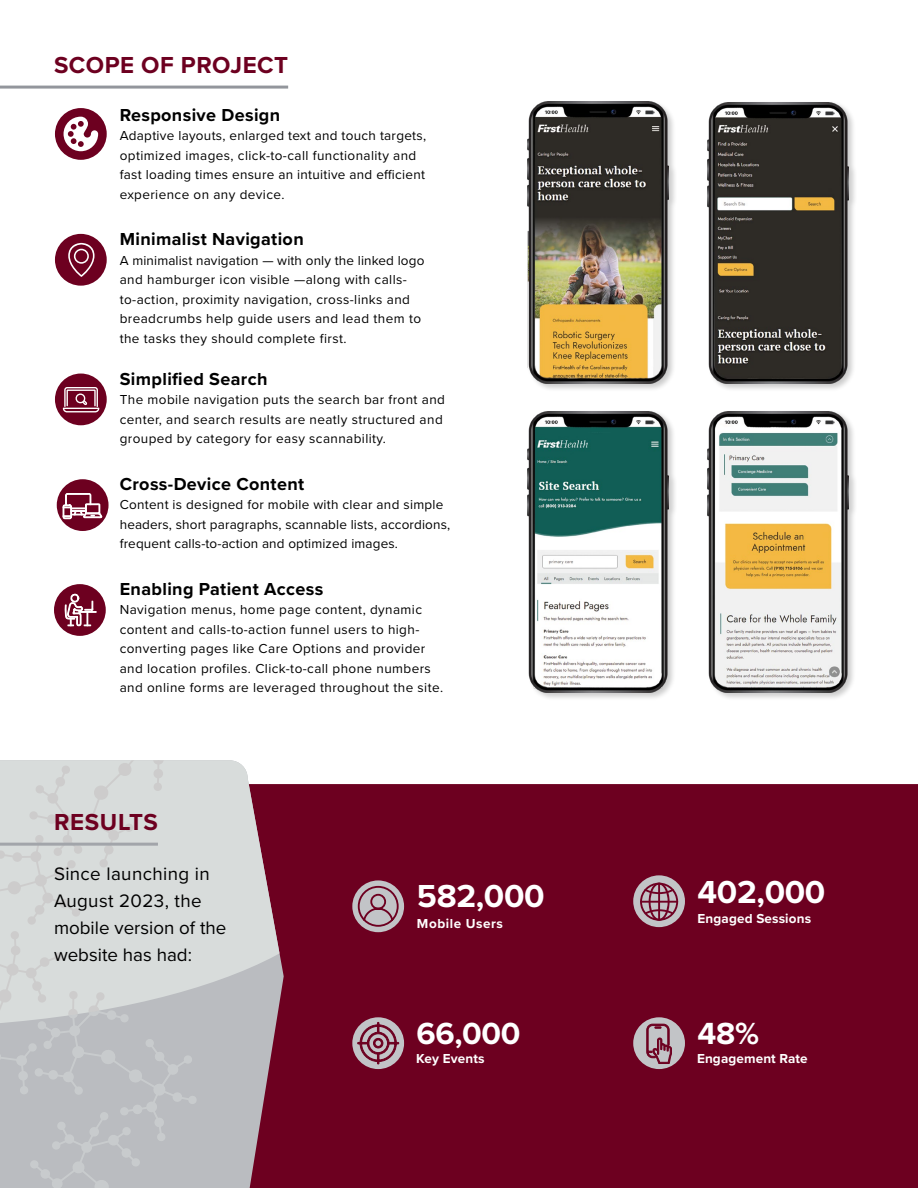
<style>
.page{position:relative;width:918px;height:1188px;background:#fff}
.page>*{position:absolute;margin:0;border:0;box-sizing:border-box;transform-origin:0 0}
.t1{font:700 33px "Proxima Nova";letter-spacing:-.01em;color:#fff}
.t2{font:700 31.65px "Proxima Nova";letter-spacing:-.01em;color:#fff}
.t3{font:700 24px "Proxima Nova";letter-spacing:.02em;color:#6d0020}
.t4{font:18.75px/27px "Proxima Nova";color:#000}
.t5{font:700 18px "Proxima Nova";letter-spacing:.02em;color:#000}
.t6{font:13.5px/19.5px "Proxima Nova";letter-spacing:.03em;color:#000}
.t7{font:13.5px/19.5px "Proxima Nova";letter-spacing:.01em;color:#000}
.t8{font:700 13.5px "Proxima Nova";letter-spacing:.01em;color:#fff}
.t9{font:700 13.5px "Proxima Nova";letter-spacing:.04em;color:#fff}
</style>
<div class="page">
<hr style="left:0;top:86px;width:288px;height:3px;background:#93969c">
<div style="left:248px;top:784px;width:670px;height:404px;background:#6d0020"></div>
<div style="left:55px;top:108px;width:52px;height:52px;background:#6d0020;border-radius:50%"></div>
<svg style="left:64px;top:117px;width:34px;height:34px"></svg>
<div style="left:197px;top:1027px;width:51px;height:161px;background:#babcc0"></div>
<svg style="left:197px;top:760px;width:87px;height:267px;fill:#d8dcdb"></svg>
<svg style="left:0;top:760px;width:197px;height:428px"></svg>
<div style="left:633px;top:875px;width:52px;height:52px;background:#c2c4c7;border-radius:50%"></div>
<div style="left:352px;top:1017px;width:52px;height:52px;background:#c2c4c7;border-radius:50%"></div>
<div style="left:352px;top:880px;width:52px;height:52px;background:#c2c4c7;border-radius:50%"></div>
<div style="left:54px;top:584px;width:52px;height:52px;background:#6d0020;border-radius:50%"></div>
<svg style="left:65px;top:593px;width:32px;height:34px"></svg>
<div style="left:55px;top:374px;width:52px;height:51px;background:#6d0020;border-radius:50%"></div>
<svg style="left:63px;top:387px;width:36px;height:25px"></svg>
<div style="left:55px;top:234px;width:52px;height:52px;background:#6d0020;border-radius:50%"></div>
<svg style="left:68px;top:243px;width:27px;height:34px"></svg>
<div style="left:526px;top:101px;width:152px;height:291px;background:#000;opacity:.2"></div>
<img style="left:528px;top:102px;width:141px;height:281px">
<div style="left:633px;top:1017px;width:52px;height:52px;background:#c2c4c7;border-radius:50%"></div>
<div style="left:57px;top:479px;width:52px;height:52px;background:#6d0020;border-radius:50%"></div>
<svg style="left:63px;top:479px;width:40px;height:40px"></svg>
<div style="left:706px;top:101px;width:152px;height:291px;background:#000;opacity:.2"></div>
<img style="left:707px;top:102px;width:142px;height:281px">
<div style="left:526px;top:410px;width:152px;height:291px;background:#000;opacity:.2"></div>
<img style="left:528px;top:411px;width:141px;height:281px">
<div style="left:706px;top:410px;width:152px;height:291px;background:#000;opacity:.2"></div>
<img style="left:707px;top:411px;width:142px;height:281px">
<svg style="left:357px;top:885px;width:43px;height:43px"></svg>
<svg style="left:646px;top:1024px;width:26px;height:40px"></svg>
<svg style="left:640px;top:883px;width:38px;height:38px"></svg>
<hr style="left:658px;top:883px;width:2px;height:38px;background:#6f0123">
<hr style="left:640px;top:901px;width:38px;height:2px;background:#6f0123">
<svg style="left:357px;top:1022px;width:42px;height:42px"></svg>
<h3 class="t3" style="left:54px;top:47px;width:236px">SCOPE OF PROJECT</h3>
<h3 class="t5" style="left:120px;top:101px;width:162px">Responsive Design</h3>
<p class="t6" style="left:120px;top:125px;width:308px">Adaptive layouts, enlarged text and touch targets, optimized images, click-to-call functionality and fast loading times ensure an intuitive and efficient experience on any device.</p>
<h3 class="t5" style="left:120px;top:226px;width:185px">Minimalist Navigation</h3>
<p class="t6" style="left:120px;top:250px;width:306px">A minimalist navigation — with only the linked logo and hamburger icon visible —along with calls&shy;to-action, proximity navigation, cross-links and breadcrumbs help guide users and lead them to the tasks they should complete first.</p>
<h3 class="t5" style="left:120px;top:365px;width:149px">Simplified Search</h3>
<p class="t6" style="left:120px;top:389px;width:327px">The mobile navigation puts the search bar front and center, and search results are neatly structured and grouped by category for easy scannability.</p>
<h3 class="t5" style="left:120px;top:470px;width:186px">Cross-Device Content</h3>
<p class="t7" style="left:120px;top:494px;width:332px">Content is designed for mobile with clear and simple headers, short paragraphs, scannable lists, accordions, frequent calls-to-action and optimized images.</p>
<h3 class="t5" style="left:120px;top:575px;width:205px">Enabling Patient Access</h3>
<p class="t6" style="left:120px;top:599px;width:325px">Navigation menus, home page content, dynamic content and calls-to-action funnel users to high&shy;converting pages like Care Options and provider and location profiles. Click-to-call phone numbers and online forms are leveraged throughout the site.</p>
<h3 class="t3" style="left:54px;top:804px;width:105px">RESULTS</h3>
<h3 class="t4" style="left:54px;top:860px;width:174px">Since launching in<br>August 2023, the mobile version of the website has had:</h3>
<h1 class="t1" style="left:417px;top:872px;width:129px">582,000</h1>
<p class="t9" style="left:417px;top:913px;width:87px">Mobile Users</p>
<h2 class="t2" style="left:417px;top:1010px;width:106px">66,000</h2>
<p class="t8" style="left:416px;top:1049px;width:70px">Key Events</p>
<h1 class="t1" style="left:698px;top:867px;width:129px">402,000</h1>
<p class="t8" style="left:698px;top:908px;width:115px">Engaged Sessions</p>
<h2 class="t2" style="left:698px;top:1010px;width:63px">48%</h2>
<p class="t8" style="left:697px;top:1049px;width:112px">Engagement Rate</p>
</div>
